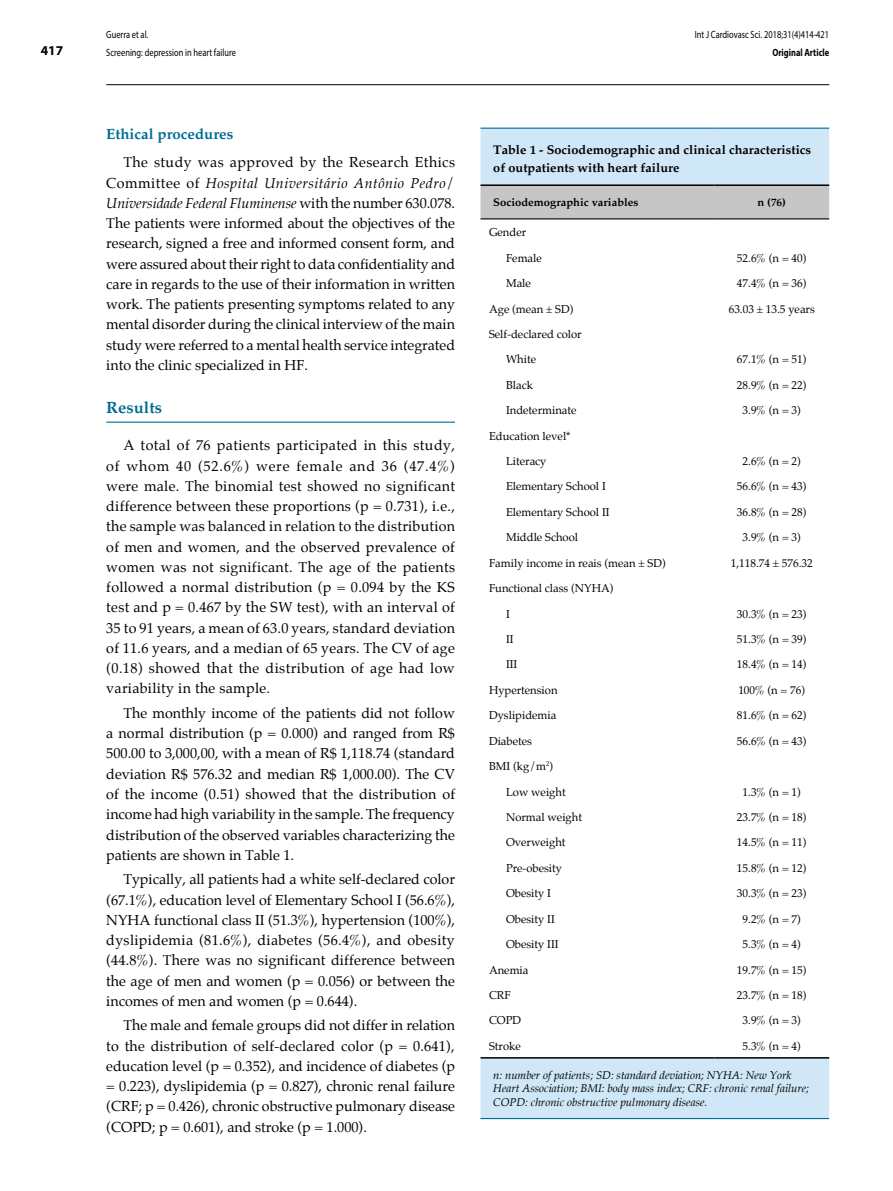
<style>
.page{position:relative;width:893px;height:1191px;background:#fff}
.page>*{position:absolute;margin:0;border:0;box-sizing:border-box;transform-origin:0 0}
.t1{font:700 16.5px "Palatino";color:#006c95}
.t2{font:700 15px "Palatino";color:#006c95}
.t3{font:14.25px/20.2px "Palatino";color:#000;text-align:justify}
.t4{font:700 13.5px "Myriad Pro";color:#000}
.t5{font:700 12.75px/18px "Palatino";color:#000}
.t6{font:11.25px "Palatino";color:#000}
.t7{font:italic 11.25px/13.5px "Palatino";color:#000}
.t8{font:700 11.25px "Palatino";color:#000}
.t9{font:10.5px/18px "Myriad Pro";color:#000;scale:.8 1}
.t10{font:700 10.5px "Myriad Pro";color:#000;scale:.8 1}
.s1{font-style:italic}
</style>
<div class="page">
<hr style="left:106px;top:84px;width:723px;height:1px;background:#000">
<hr style="left:106px;top:421px;width:349px;height:2px;background:#006c95">
<svg style="left:480px;top:129px;width:349px;height:989px"></svg>
<div style="left:480px;top:186px;width:349px;height:32px;background:#c6c6c6"></div>
<hr style="left:480px;top:218px;width:234px;height:1px;background:#000">
<hr style="left:714px;top:218px;width:115px;height:1px;background:#000">
<hr style="left:480px;top:1057px;width:234px;height:1px;background:#000">
<hr style="left:714px;top:1057px;width:115px;height:1px;background:#000">
<hr style="left:480px;top:1118px;width:234px;height:1px;background:#006c95">
<hr style="left:714px;top:1118px;width:115px;height:1px;background:#006c95">
<hr style="left:480px;top:128px;width:234px;height:1px;background:#006c95">
<hr style="left:714px;top:128px;width:115px;height:1px;background:#006c95">
<hr style="left:480px;top:184px;width:234px;height:2px;background:#000">
<hr style="left:714px;top:184px;width:115px;height:2px;background:#000">
<p class="t4" style="left:41px;top:42px;width:24px">417</p>
<p class="t9" style="left:106px;top:25px;width:163px">Guerra et al.<br>Screening: depression in heart failure</p>
<p class="t9" style="left:695px;top:25px;width:170px">Int J Cardiovasc Sci. 2018;31(4)414-421</p>
<p class="t10" style="left:772px;top:45px;width:73px">Original Article</p>
<p class="t2" style="left:106px;top:125px;width:129px">Ethical procedures</p>
<p class="t3" style="left:106px;top:152px;width:350px;text-indent:17px">The study was approved by the Research Ethics Committee of <span class="s1">Hospital Universitário Antônio Pedro</span>/ <span class="s1">Universidade Federal Fluminense</span> with the number 630.078.<br>The patients were informed about the objectives of the research, signed a free and informed consent form, and were assured about their right to data confidentiality and care in regards to the use of their information in written work. The patients presenting symptoms related to any mental disorder during the clinical interview of the main study were referred to a mental health service integrated into the clinic specialized in HF.</p>
<p class="t1" style="left:106px;top:398px;width:57px">Results</p>
<p class="t3" style="left:106px;top:436px;width:350px;text-indent:17px">A total of 76 patients participated in this study, of whom 40 (52.6%) were female and 36 (47.4%) were male. The binomial test showed no significant difference between these proportions (p = 0.731), i.e., the sample was balanced in relation to the distribution of men and women, and the observed prevalence of women was not significant. The age of the patients followed a normal distribution (p = 0.094 by the KS test and p = 0.467 by the SW test), with an interval of 35 to 91 years, a mean of 63.0 years, standard deviation of 11.6 years, and a median of 65 years. The CV of age (0.18) showed that the distribution of age had low variability in the sample.</p>
<p class="t3" style="left:106px;top:703px;width:350px;text-indent:17px">The monthly income of the patients did not follow a normal distribution (p = 0.000) and ranged from R$ 500.00 to 3,000,00, with a mean of R$ 1,118.74 (standard deviation R$ 576.32 and median R$ 1,000.00). The CV of the income (0.51) showed that the distribution of income had high variability in the sample. The frequency distribution of the observed variables characterizing the patients are shown in Table 1.</p>
<p class="t3" style="left:106px;top:869px;width:350px;text-indent:17px">Typically, all patients had a white self-declared color (67.1%), education level of Elementary School I (56.6%), NYHA functional class II (51.3%), hypertension (100%), dyslipidemia (81.6%), diabetes (56.4%), and obesity (44.8%). There was no significant difference between the age of men and women (p = 0.056) or between the incomes of men and women (p = 0.644).</p>
<p class="t3" style="left:106px;top:1015px;width:350px;text-indent:17px">The male and female groups did not differ in relation to the distribution of self-declared color (p = 0.641), education level (p = 0.352), and incidence of diabetes (p = 0.223), dyslipidemia (p = 0.827), chronic renal failure (CRF; p = 0.426), chronic obstructive pulmonary disease (COPD; p = 0.601), and stroke (p = 1.000).</p>
<p class="t5" style="left:493px;top:141px;width:319px">Table 1 - Sociodemographic and clinical characteristics of outpatients with heart failure</p>
<p class="t8" style="left:493px;top:196px;width:147px">Sociodemographic variables</p>
<p class="t8" style="left:758px;top:196px;width:30px">n (76)</p>
<p class="t6" style="left:489px;top:226px;width:39px">Gender</p>
<p class="t6" style="left:506px;top:251px;width:37px">Female</p>
<p class="t6" style="left:737px;top:251px;width:71px">52.6% (n = 40)</p>
<p class="t6" style="left:506px;top:277px;width:26px">Male</p>
<p class="t6" style="left:737px;top:277px;width:71px">47.4% (n = 36)</p>
<p class="t6" style="left:489px;top:302px;width:86px">Age (mean ± SD)</p>
<p class="t6" style="left:729px;top:302px;width:88px">63.03 ± 13.5 years</p>
<p class="t6" style="left:489px;top:327px;width:94px">Self-declared color</p>
<p class="t6" style="left:506px;top:353px;width:32px">White</p>
<p class="t6" style="left:737px;top:353px;width:71px">67.1% (n = 51)</p>
<p class="t6" style="left:506px;top:378px;width:29px">Black</p>
<p class="t6" style="left:737px;top:378px;width:71px">28.9% (n = 22)</p>
<p class="t6" style="left:506px;top:404px;width:72px">Indeterminate</p>
<p class="t6" style="left:743px;top:404px;width:60px">3.9% (n = 3)</p>
<p class="t6" style="left:489px;top:429px;width:83px">Education level*</p>
<p class="t6" style="left:506px;top:455px;width:42px">Literacy</p>
<p class="t6" style="left:743px;top:455px;width:60px">2.6% (n = 2)</p>
<p class="t6" style="left:506px;top:480px;width:101px">Elementary School I</p>
<p class="t6" style="left:737px;top:480px;width:71px">56.6% (n = 43)</p>
<p class="t6" style="left:506px;top:505px;width:105px">Elementary School II</p>
<p class="t6" style="left:737px;top:505px;width:71px">36.8% (n = 28)</p>
<p class="t6" style="left:506px;top:531px;width:74px">Middle School</p>
<p class="t6" style="left:743px;top:531px;width:60px">3.9% (n = 3)</p>
<p class="t6" style="left:489px;top:556px;width:178px">Family income in reais (mean ± SD)</p>
<p class="t6" style="left:731px;top:556px;width:84px">1,118.74 ± 576.32</p>
<p class="t6" style="left:489px;top:582px;width:126px">Functional class (NYHA)</p>
<p class="t6" style="left:506px;top:607px;width:5px">I</p>
<p class="t6" style="left:737px;top:607px;width:71px">30.3% (n = 23)</p>
<p class="t6" style="left:506px;top:632px;width:9px">II</p>
<p class="t6" style="left:737px;top:632px;width:71px">51.3% (n = 39)</p>
<p class="t6" style="left:506px;top:658px;width:13px">III</p>
<p class="t6" style="left:737px;top:658px;width:71px">18.4% (n = 14)</p>
<p class="t6" style="left:489px;top:683px;width:70px">Hypertension</p>
<p class="t6" style="left:738px;top:683px;width:68px">100% (n = 76)</p>
<p class="t6" style="left:489px;top:709px;width:69px">Dyslipidemia</p>
<p class="t6" style="left:737px;top:709px;width:71px">81.6% (n = 62)</p>
<p class="t6" style="left:489px;top:734px;width:45px">Diabetes</p>
<p class="t6" style="left:737px;top:734px;width:71px">56.6% (n = 43)</p>
<p class="t6" style="left:489px;top:759px;width:66px">BMI (kg/m<sup>2</sup>)</p>
<p class="t6" style="left:506px;top:785px;width:61px">Low weight</p>
<p class="t6" style="left:743px;top:785px;width:60px">1.3% (n = 1)</p>
<p class="t6" style="left:506px;top:810px;width:78px">Normal weight</p>
<p class="t6" style="left:737px;top:810px;width:71px">23.7% (n = 18)</p>
<p class="t6" style="left:506px;top:836px;width:61px">Overweight</p>
<p class="t6" style="left:737px;top:836px;width:71px">14.5% (n = 11)</p>
<p class="t6" style="left:506px;top:861px;width:58px">Pre-obesity</p>
<p class="t6" style="left:737px;top:861px;width:71px">15.8% (n = 12)</p>
<p class="t6" style="left:506px;top:887px;width:47px">Obesity I</p>
<p class="t6" style="left:737px;top:887px;width:71px">30.3% (n = 23)</p>
<p class="t6" style="left:506px;top:912px;width:50px">Obesity II</p>
<p class="t6" style="left:743px;top:912px;width:60px">9.2% (n = 7)</p>
<p class="t6" style="left:506px;top:937px;width:54px">Obesity III</p>
<p class="t6" style="left:743px;top:937px;width:60px">5.3% (n = 4)</p>
<p class="t6" style="left:489px;top:963px;width:41px">Anemia</p>
<p class="t6" style="left:737px;top:963px;width:71px">19.7% (n = 15)</p>
<p class="t6" style="left:489px;top:988px;width:23px">CRF</p>
<p class="t6" style="left:737px;top:988px;width:71px">23.7% (n = 18)</p>
<p class="t6" style="left:489px;top:1014px;width:34px">COPD</p>
<p class="t6" style="left:743px;top:1014px;width:60px">3.9% (n = 3)</p>
<p class="t6" style="left:489px;top:1039px;width:33px">Stroke</p>
<p class="t6" style="left:743px;top:1039px;width:60px">5.3% (n = 4)</p>
<p class="t7" style="left:493px;top:1068px;width:317px">n: number of patients; SD: standard deviation; NYHA: New York<br>Heart Association; BMI: body mass index; CRF: chronic renal failure;<br>COPD: chronic obstructive pulmonary disease.</p>
</div>
